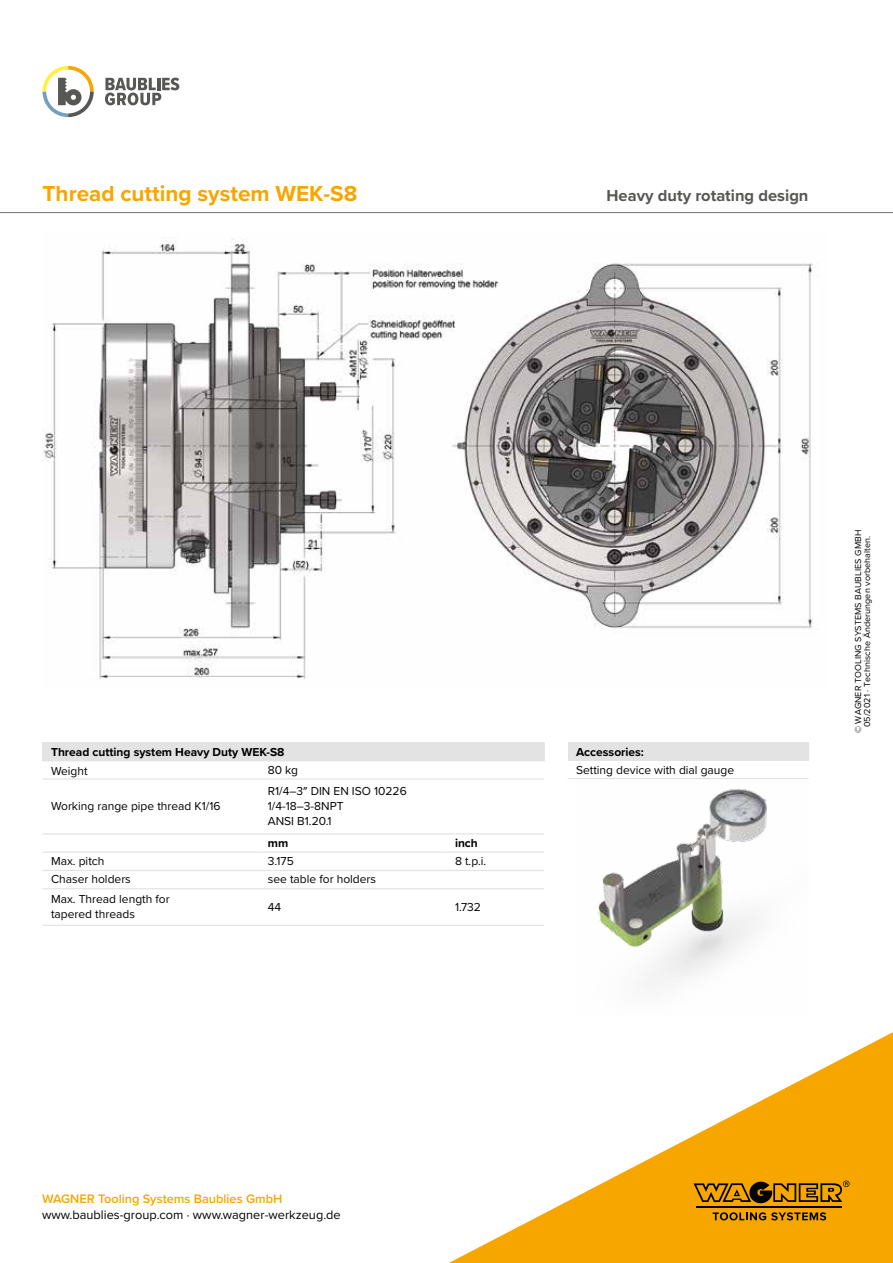
<style>
.page{position:relative;width:893px;height:1263px;background:#fff}
.page>*{position:absolute;margin:0;border:0;box-sizing:border-box;transform-origin:0 0}
.t1{font:700 22.5px "Proxima Nova";color:#f7a600}
.t2{font:700 16.5px "Proxima Nova";color:#575756}
.t3{font:12.75px "Proxima Nova";color:#000}
.t4{font:600 12.75px "Proxima Nova";color:#f7a600}
.t5{font:12px/15px "Proxima Nova";color:#000}
.t6{font:700 12px "Proxima Nova";color:#000}
.t7{font:9px/9px "Proxima Nova";letter-spacing:.01em;color:#000;text-align:center}
</style>
<div class="page">
<svg style="left:449px;top:1032px;width:444px;height:231px"></svg>
<hr style="left:697px;top:1206px;width:145px;height:2px;background:#000">
<svg style="left:693px;top:1180px;width:156px;height:24px;background:#a87100"></svg>
<svg style="left:713px;top:1212px;width:113px;height:8px"></svg>
<svg style="left:43px;top:66px;width:51px;height:51px"></svg>
<svg style="left:105px;top:78px;width:74px;height:27px"></svg>
<hr style="left:0;top:212px;width:893px;height:1px;background:#706f6f">
<div style="left:43px;top:742px;width:501px;height:19px;background:#e3e3e3"></div>
<hr style="left:43px;top:778px;width:216px;height:2px;background:#e3e3e3">
<svg style="left:544px;top:742px;width:1px;height:18px"></svg>
<hr style="left:446px;top:760px;width:99px;height:1px;background:#e3e3e3">
<hr style="left:43px;top:833px;width:216px;height:1px;background:#e3e3e3">
<hr style="left:259px;top:833px;width:187px;height:1px;background:#e3e3e3">
<hr style="left:446px;top:833px;width:98px;height:1px;background:#e3e3e3">
<hr style="left:43px;top:851px;width:216px;height:2px;background:#e3e3e3">
<hr style="left:259px;top:851px;width:187px;height:2px;background:#e3e3e3">
<hr style="left:446px;top:851px;width:98px;height:2px;background:#e3e3e3">
<hr style="left:43px;top:870px;width:216px;height:1px;background:#e3e3e3">
<hr style="left:259px;top:870px;width:187px;height:1px;background:#e3e3e3">
<hr style="left:446px;top:870px;width:98px;height:1px;background:#e3e3e3">
<hr style="left:43px;top:888px;width:216px;height:1px;background:#e3e3e3">
<hr style="left:259px;top:888px;width:187px;height:1px;background:#e3e3e3">
<hr style="left:446px;top:888px;width:98px;height:1px;background:#e3e3e3">
<hr style="left:43px;top:925px;width:216px;height:1px;background:#e3e3e3">
<hr style="left:259px;top:925px;width:187px;height:1px;background:#e3e3e3">
<hr style="left:446px;top:925px;width:98px;height:1px;background:#e3e3e3">
<hr style="left:259px;top:778px;width:187px;height:2px;background:#e3e3e3">
<hr style="left:446px;top:778px;width:98px;height:2px;background:#e3e3e3">
<img style="left:43px;top:238px;width:775px;height:441px">
<div style="left:568px;top:742px;width:240px;height:18px;background:#e3e3e3"></div>
<svg style="left:808px;top:742px;width:1px;height:18px"></svg>
<hr style="left:568px;top:760px;width:241px;height:1px;background:#e3e3e3">
<hr style="left:568px;top:778px;width:240px;height:1px;background:#e3e3e3">
<img style="left:598px;top:788px;width:169px;height:197px">
<h1 class="t1" style="left:43px;top:177px;width:316px">Thread cutting system WEK-S8</h1>
<h2 class="t2" style="left:607px;top:184px;width:203px">Heavy duty rotating design</h2>
<p class="t6" style="left:51px;top:743px;width:235px">Thread cutting system Heavy Duty WEK-S8</p>
<p class="t5" style="left:51px;top:763px;width:38px">Weight</p>
<p class="t5" style="left:268px;top:761px;width:32px">80 kg</p>
<p class="t5" style="left:51px;top:798px;width:171px">Working range pipe thread K1/16</p>
<p class="t5" style="left:268px;top:783px;width:140px">R1/4–3″ DIN EN ISO 10226<br>1/4-18–3-8NPT<br>ANSI B1.20.1</p>
<p class="t6" style="left:268px;top:834px;width:22px">mm</p>
<p class="t6" style="left:455px;top:834px;width:24px">inch</p>
<p class="t5" style="left:51px;top:853px;width:55px">Max. pitch</p>
<p class="t5" style="left:268px;top:853px;width:27px">3.175</p>
<p class="t5" style="left:455px;top:853px;width:33px">8 t.p.i.</p>
<p class="t5" style="left:51px;top:871px;width:81px">Chaser holders</p>
<p class="t5" style="left:268px;top:871px;width:110px">see table for holders</p>
<p class="t5" style="left:51px;top:891px;width:120px">Max. Thread length for tapered threads</p>
<p class="t5" style="left:268px;top:899px;width:15px">44</p>
<p class="t5" style="left:455px;top:899px;width:27px">1.732</p>
<p class="t6" style="left:576px;top:743px;width:69px">Accessories:</p>
<p class="t5" style="left:576px;top:762px;width:160px">Setting device with dial gauge</p>
<p class="t4" style="left:42px;top:1189px;width:242px">WAGNER Tooling Systems Baublies GmbH</p>
<p class="t3" style="left:42px;top:1205px;width:300px">www.baublies-group.com · www.wagner-werkzeug.de</p>
<p class="t7" style="left:853px;top:733px;width:205px;rotate:-90deg">© WAGNER TOOLING SYSTEMS BAUBLIES GMBH<br>05/2021 · Technische Änderungen vorbehalten.</p>
</div>
